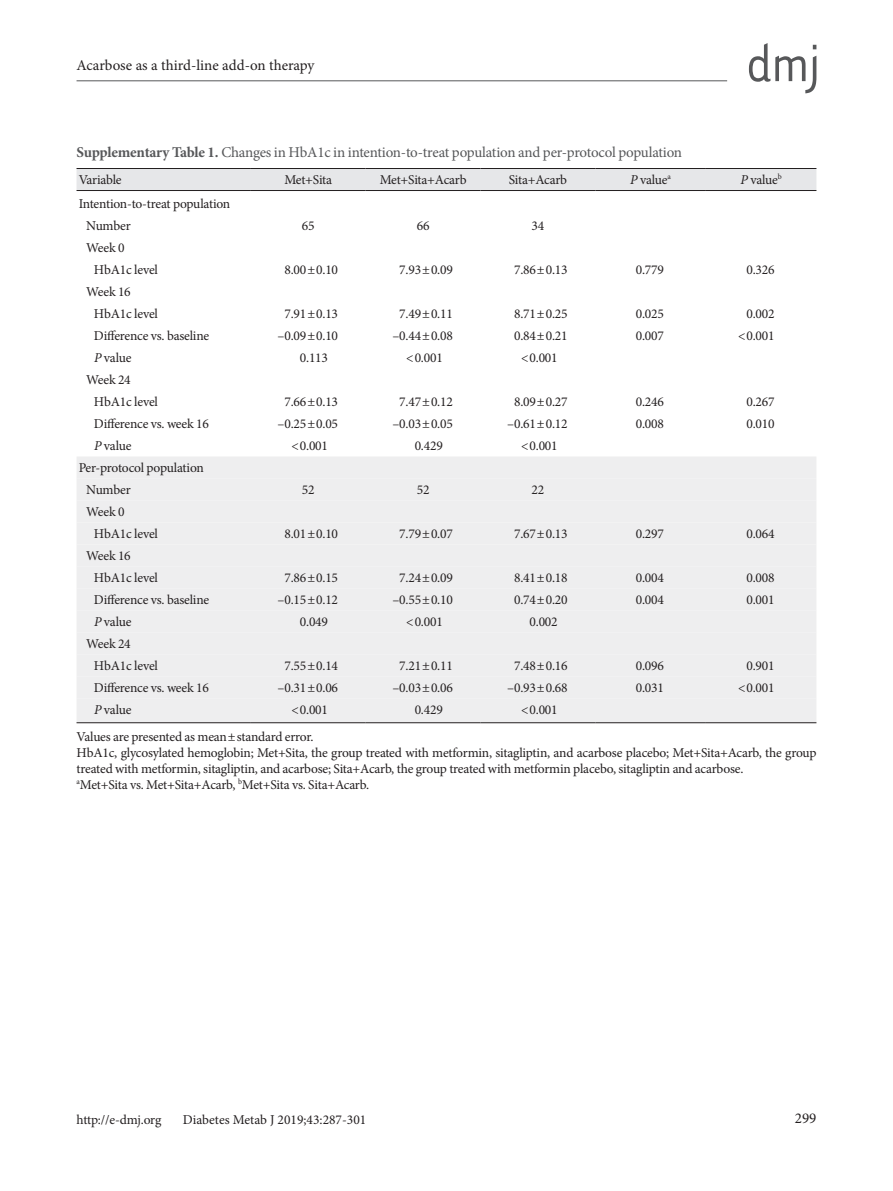
<style>
.page{position:relative;width:893px;height:1191px;background:#fff}
.page>*{position:absolute;margin:0;border:0;box-sizing:border-box;transform-origin:0 0}
.표제목그림{font:15px "Minion Pro";letter-spacing:-.015em;color:#57585a}
.t1{font:15px "Minion Pro";color:#231f20}
.표본문{font:13.5px/16.2px "Minion Pro";letter-spacing:-.015em;color:#231f20}
.s1{font-weight:700}
.s2{font-style:italic}
</style>
<div class="page">
<hr style="left:77px;top:80px;width:650px;height:1px;background:#57585a">
<svg style="left:749px;top:43px;width:67px;height:50px"></svg>
<div style="left:77px;top:169px;width:739px;height:21px;background:#e6e7e9"></div>
<div style="left:77px;top:457px;width:739px;height:21px;background:#eeeeef"></div>
<div style="left:77px;top:478px;width:739px;height:244px;background:#eeeeef"></div>
<hr style="left:77px;top:722px;width:174px;height:1px;background:#231f20">
<hr style="left:251px;top:722px;width:115px;height:1px;background:#231f20">
<hr style="left:366px;top:722px;width:114px;height:1px;background:#231f20">
<hr style="left:480px;top:722px;width:115px;height:1px;background:#231f20">
<hr style="left:595px;top:722px;width:111px;height:1px;background:#231f20">
<hr style="left:706px;top:722px;width:110px;height:1px;background:#231f20">
<hr style="left:77px;top:168px;width:174px;height:1px;background:#231f20">
<hr style="left:251px;top:168px;width:115px;height:1px;background:#231f20">
<hr style="left:366px;top:168px;width:114px;height:1px;background:#231f20">
<hr style="left:480px;top:168px;width:115px;height:1px;background:#231f20">
<hr style="left:595px;top:168px;width:111px;height:1px;background:#231f20">
<hr style="left:706px;top:168px;width:110px;height:1px;background:#231f20">
<hr style="left:77px;top:190px;width:174px;height:1px;background:#231f20">
<hr style="left:251px;top:190px;width:115px;height:1px;background:#231f20">
<hr style="left:366px;top:190px;width:114px;height:1px;background:#231f20">
<hr style="left:480px;top:190px;width:115px;height:1px;background:#231f20">
<hr style="left:595px;top:190px;width:111px;height:1px;background:#231f20">
<hr style="left:706px;top:190px;width:110px;height:1px;background:#231f20">
<p class="t1" style="left:77px;top:55px;width:239px">Acarbose as a third-line add-on therapy</p>
<p class="표제목그림" style="left:77px;top:142px;width:607px"><span class="s1">Supplementary Table 1.</span> Changes in HbA1c in intention-to-treat population and per-protocol population</p>
<p class="표본문" style="left:79px;top:171px;width:45px">Variable</p>
<p class="표본문" style="left:284px;top:171px;width:49px">Met+Sita</p>
<p class="표본문" style="left:380px;top:171px;width:88px">Met+Sita+Acarb</p>
<p class="표본문" style="left:509px;top:171px;width:60px">Sita+Acarb</p>
<p class="표본문" style="left:630px;top:171px;width:42px"><span class="s2">P</span> value<sup>a</sup></p>
<p class="표본문" style="left:741px;top:171px;width:43px"><span class="s2">P</span> value<sup>b</sup></p>
<p class="표본문" style="left:79px;top:195px;width:153px">Intention-to-treat population</p>
<p class="표본문" style="left:86px;top:217px;width:46px">Number</p>
<p class="표본문" style="left:302px;top:217px;width:14px">65</p>
<p class="표본문" style="left:417px;top:217px;width:14px">66</p>
<p class="표본문" style="left:531px;top:217px;width:14px">34</p>
<p class="표본문" style="left:86px;top:239px;width:40px">Week 0</p>
<p class="표본문" style="left:94px;top:261px;width:65px">HbA1c level</p>
<p class="표본문" style="left:284px;top:261px;width:55px">8.00±0.10</p>
<p class="표본문" style="left:399px;top:261px;width:55px">7.93±0.09</p>
<p class="표본문" style="left:514px;top:261px;width:55px">7.86±0.13</p>
<p class="표본문" style="left:636px;top:261px;width:30px">0.779</p>
<p class="표본문" style="left:746px;top:261px;width:30px">0.326</p>
<p class="표본문" style="left:86px;top:283px;width:46px">Week 16</p>
<p class="표본문" style="left:94px;top:305px;width:65px">HbA1c level</p>
<p class="표본문" style="left:284px;top:305px;width:55px">7.91±0.13</p>
<p class="표본문" style="left:399px;top:305px;width:55px">7.49±0.11</p>
<p class="표본문" style="left:514px;top:305px;width:55px">8.71±0.25</p>
<p class="표본문" style="left:636px;top:305px;width:30px">0.025</p>
<p class="표본문" style="left:746px;top:305px;width:30px">0.002</p>
<p class="표본문" style="left:94px;top:327px;width:117px">Difference vs. baseline</p>
<p class="표본문" style="left:278px;top:327px;width:62px">–0.09±0.10</p>
<p class="표본문" style="left:392px;top:327px;width:62px">–0.44±0.08</p>
<p class="표본문" style="left:514px;top:327px;width:55px">0.84±0.21</p>
<p class="표본문" style="left:636px;top:327px;width:30px">0.007</p>
<p class="표본문" style="left:738px;top:327px;width:38px">&lt;0.001</p>
<p class="표본문" style="left:94px;top:349px;width:39px"><span class="s2">P</span> value</p>
<p class="표본문" style="left:300px;top:349px;width:30px">0.113</p>
<p class="표본문" style="left:406px;top:349px;width:38px">&lt;0.001</p>
<p class="표본문" style="left:521px;top:349px;width:38px">&lt;0.001</p>
<p class="표본문" style="left:86px;top:371px;width:46px">Week 24</p>
<p class="표본문" style="left:94px;top:393px;width:65px">HbA1c level</p>
<p class="표본문" style="left:284px;top:393px;width:55px">7.66±0.13</p>
<p class="표본문" style="left:399px;top:393px;width:55px">7.47±0.12</p>
<p class="표본문" style="left:514px;top:393px;width:55px">8.09±0.27</p>
<p class="표본문" style="left:636px;top:393px;width:30px">0.246</p>
<p class="표본문" style="left:746px;top:393px;width:30px">0.267</p>
<p class="표본문" style="left:94px;top:415px;width:116px">Difference vs. week 16</p>
<p class="표본문" style="left:278px;top:415px;width:62px">–0.25±0.05</p>
<p class="표본문" style="left:392px;top:415px;width:62px">–0.03±0.05</p>
<p class="표본문" style="left:507px;top:415px;width:62px">–0.61±0.12</p>
<p class="표본문" style="left:636px;top:415px;width:30px">0.008</p>
<p class="표본문" style="left:746px;top:415px;width:30px">0.010</p>
<p class="표본문" style="left:94px;top:437px;width:39px"><span class="s2">P</span> value</p>
<p class="표본문" style="left:291px;top:437px;width:38px">&lt;0.001</p>
<p class="표본문" style="left:415px;top:437px;width:30px">0.429</p>
<p class="표본문" style="left:521px;top:437px;width:38px">&lt;0.001</p>
<p class="표본문" style="left:79px;top:459px;width:127px">Per-protocol population</p>
<p class="표본문" style="left:86px;top:481px;width:46px">Number</p>
<p class="표본문" style="left:302px;top:481px;width:14px">52</p>
<p class="표본문" style="left:417px;top:481px;width:14px">52</p>
<p class="표본문" style="left:531px;top:481px;width:14px">22</p>
<p class="표본문" style="left:86px;top:503px;width:40px">Week 0</p>
<p class="표본문" style="left:94px;top:525px;width:65px">HbA1c level</p>
<p class="표본문" style="left:284px;top:525px;width:55px">8.01±0.10</p>
<p class="표본문" style="left:399px;top:525px;width:55px">7.79±0.07</p>
<p class="표본문" style="left:514px;top:525px;width:55px">7.67±0.13</p>
<p class="표본문" style="left:636px;top:525px;width:30px">0.297</p>
<p class="표본문" style="left:746px;top:525px;width:30px">0.064</p>
<p class="표본문" style="left:86px;top:547px;width:46px">Week 16</p>
<p class="표본문" style="left:94px;top:569px;width:65px">HbA1c level</p>
<p class="표본문" style="left:284px;top:569px;width:55px">7.86±0.15</p>
<p class="표본문" style="left:399px;top:569px;width:55px">7.24±0.09</p>
<p class="표본문" style="left:514px;top:569px;width:55px">8.41±0.18</p>
<p class="표본문" style="left:636px;top:569px;width:30px">0.004</p>
<p class="표본문" style="left:746px;top:569px;width:30px">0.008</p>
<p class="표본문" style="left:94px;top:591px;width:117px">Difference vs. baseline</p>
<p class="표본문" style="left:278px;top:591px;width:62px">–0.15±0.12</p>
<p class="표본문" style="left:392px;top:591px;width:62px">–0.55±0.10</p>
<p class="표본문" style="left:514px;top:591px;width:55px">0.74±0.20</p>
<p class="표본문" style="left:636px;top:591px;width:30px">0.004</p>
<p class="표본문" style="left:746px;top:591px;width:30px">0.001</p>
<p class="표본문" style="left:94px;top:613px;width:39px"><span class="s2">P</span> value</p>
<p class="표본문" style="left:300px;top:613px;width:30px">0.049</p>
<p class="표본문" style="left:406px;top:613px;width:38px">&lt;0.001</p>
<p class="표본문" style="left:529px;top:613px;width:30px">0.002</p>
<p class="표본문" style="left:86px;top:635px;width:46px">Week 24</p>
<p class="표본문" style="left:94px;top:657px;width:65px">HbA1c level</p>
<p class="표본문" style="left:284px;top:657px;width:55px">7.55±0.14</p>
<p class="표본문" style="left:399px;top:657px;width:55px">7.21±0.11</p>
<p class="표본문" style="left:514px;top:657px;width:55px">7.48±0.16</p>
<p class="표본문" style="left:636px;top:657px;width:30px">0.096</p>
<p class="표본문" style="left:746px;top:657px;width:30px">0.901</p>
<p class="표본문" style="left:94px;top:679px;width:116px">Difference vs. week 16</p>
<p class="표본문" style="left:278px;top:679px;width:62px">–0.31±0.06</p>
<p class="표본문" style="left:392px;top:679px;width:62px">–0.03±0.06</p>
<p class="표본문" style="left:507px;top:679px;width:62px">–0.93±0.68</p>
<p class="표본문" style="left:636px;top:679px;width:30px">0.031</p>
<p class="표본문" style="left:738px;top:679px;width:38px">&lt;0.001</p>
<p class="표본문" style="left:94px;top:701px;width:39px"><span class="s2">P</span> value</p>
<p class="표본문" style="left:291px;top:701px;width:38px">&lt;0.001</p>
<p class="표본문" style="left:415px;top:701px;width:30px">0.429</p>
<p class="표본문" style="left:521px;top:701px;width:38px">&lt;0.001</p>
<p class="표본문" style="left:77px;top:728px;width:238px">Values are presented as mean±standard error.</p>
<p class="표본문" style="left:77px;top:744px;width:741px">HbA1c, glycosylated hemoglobin; Met+Sita, the group treated with metformin, sitagliptin, and acarbose placebo; Met+Sita+Acarb, the group treated with metformin, sitagliptin, and acarbose; Sita+Acarb, the group treated with metformin placebo, sitagliptin and acarbose.</p>
<p class="표본문" style="left:77px;top:777px;width:294px"><sup>a</sup>Met+Sita vs. Met+Sita+Acarb, <sup>b</sup>Met+Sita vs. Sita+Acarb.</p>
<p class="표본문" style="left:77px;top:1111px;width:86px">http://e-dmj.org</p>
<p class="표본문" style="left:183px;top:1111px;width:185px">Diabetes Metab J 2019;43:287-301</p>
<p class="t1" style="left:795px;top:1107px;width:23px">299</p>
</div>
